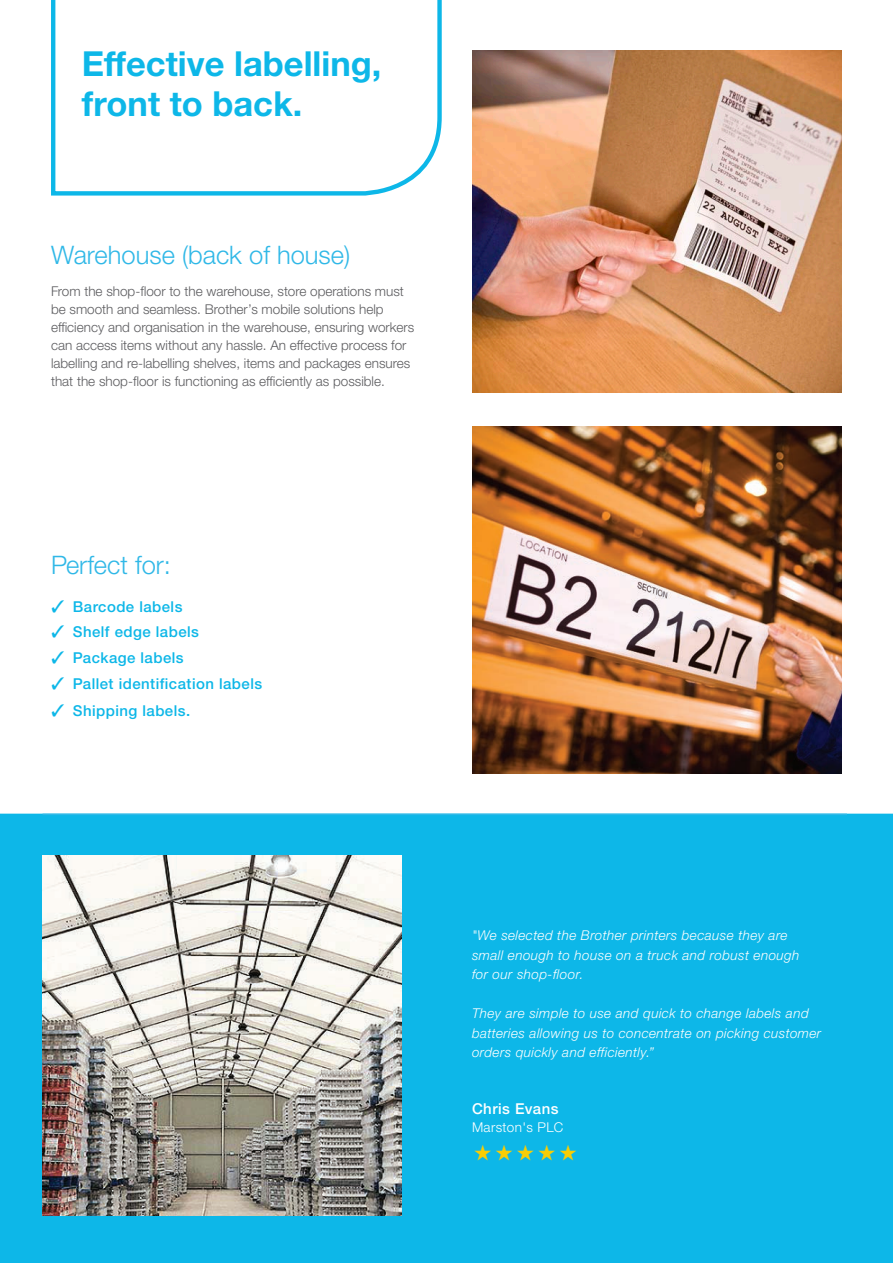
<style>
.page{position:relative;width:893px;height:1263px;background:#fff}
.page>*{position:absolute;margin:0;border:0;box-sizing:border-box;transform-origin:0 0}
.t1{font:700 34.5px/40.5px "Helvetica Neue LTW1 G";color:#0db7e8}
.Bullets{font:300 25.5px "Helvetica Neue LTW1 G";color:#30b8e7}
.t2{font:500 15px "Helvetica Neue LTW1 G";letter-spacing:.03em;color:#0db7e8}
.t3{font:500 15px "Helvetica Neue LTW1 G";letter-spacing:.03em;color:#fff}
.t4{font:300 13.5px/18px "Helvetica Neue LTW1 G";color:#5c5c5f}
.t5{font:italic 300 13.5px/19.5px "Helvetica Neue LTW1 G";letter-spacing:.03em;color:#fff}
.t6{font:300 13.5px "Helvetica Neue LTW1 G";letter-spacing:.03em;color:#fff}
</style>
<div class="page">
<div style="left:0;top:814px;width:893px;height:449px;background:#0db7e8"></div>
<img style="left:43px;top:855px;width:359px;height:360px">
<hr style="left:892px;top:0;width:1px;height:876px;background:#e1e2e4">
<svg style="left:51px;top:0;width:391px;height:196px"></svg>
<img style="left:472px;top:51px;width:370px;height:342px">
<img style="left:472px;top:427px;width:370px;height:347px">
<hr style="left:43px;top:814px;width:804px;height:1px;background:#30b8e7">
<div style="left:474px;top:1144px;width:102px;height:16px;background:#0db7e8"></div>
<p class="t1" style="left:82px;top:43px;width:301px">Effective labelling, front to back.</p>
<p class="Bullets" style="left:51px;top:239px;width:301px">Warehouse (back of house(</p>
<p class="t4" style="left:51px;top:282px;width:365px">From the shop-floor to the warehouse, store operations must be smooth and seamless. Brother s’ mobile solutions help efficiency and organisation in the warehouse, ensuring workers can access items without any hassle. An effective process for labelling and re-labelling shelves, items and packages ensures that the shop-floor is functioning as efficiently as possible.</p>
<p class="Bullets" style="left:51px;top:549px;width:121px">Perfect for:</p>
<p class="t2" style="left:73px;top:597px;width:111px">Barcode labels</p>
<p class="t2" style="left:73px;top:623px;width:128px">Shelf edge labels</p>
<p class="t2" style="left:73px;top:649px;width:112px">Package labels</p>
<p class="t2" style="left:73px;top:674px;width:191px">Pallet identification labels</p>
<p class="t2" style="left:73px;top:701px;width:119px">Shipping labels.</p>
<p class="t5" style="left:472px;top:926px;width:317px">"We selected the Brother printers because they are</p>
<p class="t5" style="left:472px;top:945px;width:329px">small enough to house on a truck and robust enough</p>
<p class="t5" style="left:472px;top:965px;width:113px">for our shop-floor.</p>
<p class="t5" style="left:472px;top:1004px;width:351px">They are simple to use and quick to change labels and batteries allowing us to concentrate on picking customer orders quickly and efficiently“.</p>
<p class="t3" style="left:472px;top:1099px;width:88px">Chris Evans</p>
<p class="t6" style="left:472px;top:1119px;width:93px">Marston s' PLC</p>
</div>
